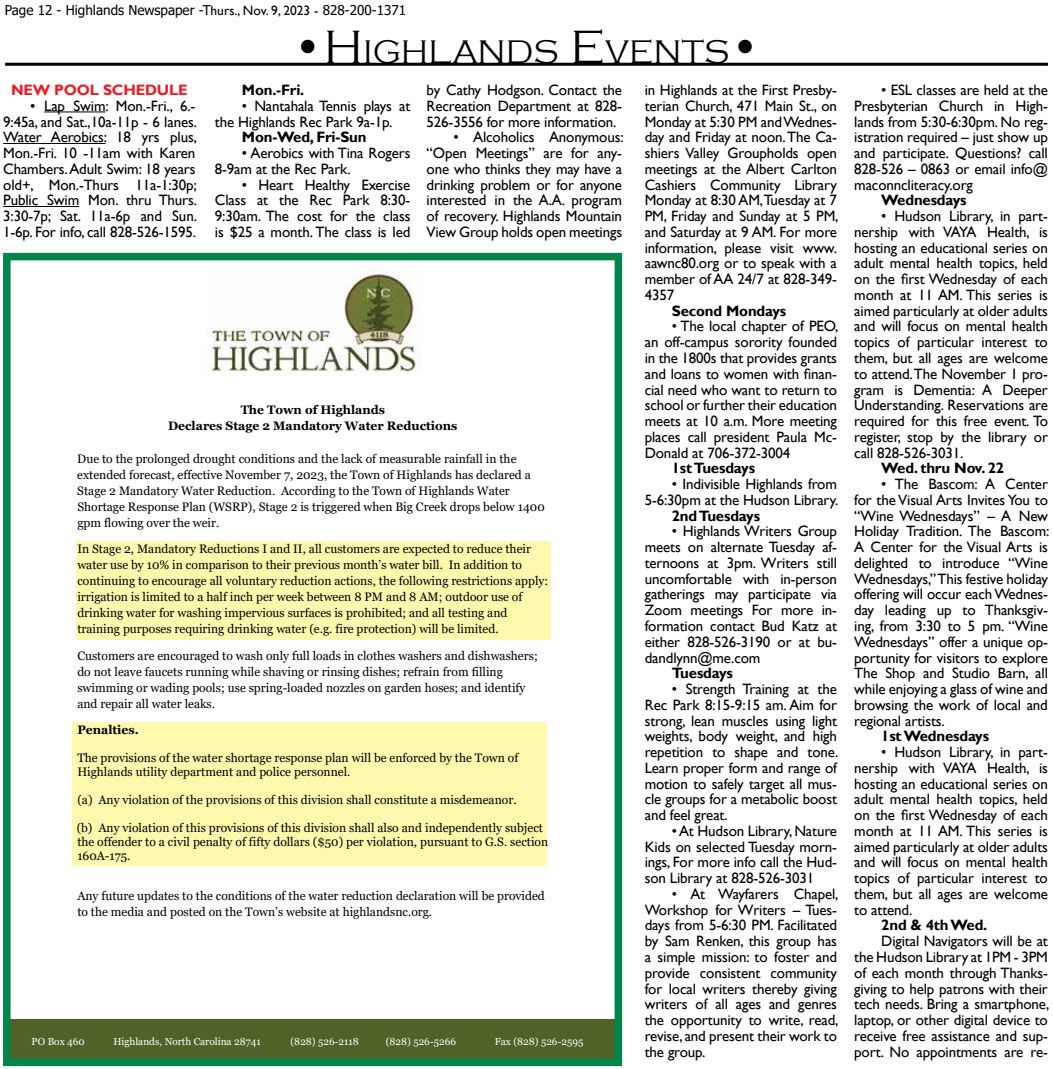
<style>
.page{position:relative;width:1053px;height:1069px;background:#fff}
.page>*{position:absolute;margin:0;border:0;box-sizing:border-box;transform-origin:0 0}
.t1{font:300 33.6px "Copperplate Gothic";color:#000}
.t2{font:15px/15.8px "Gill Sans";letter-spacing:-.01em;color:#000;text-align:justify}
.t3{font:700 15px "Gill Sans";letter-spacing:-.01em;color:#000}
.t4{font:700 15px "Gill Sans";letter-spacing:-.01em;color:#ed1c24}
.t5{font:13.5px "Tahoma";color:#000}
.t6{font:12.3px/16px "Georgia";color:#000}
.t7{font:700 12.3px/15.9px "Georgia";color:#000;text-align:center}
.t8{font:10.2px "Georgia";color:#fff}
.s1{font-family:"Gill Sans"}
.s2{font-size:48px}
</style>
<div class="page">
<div style="left:72px;top:722px;width:475px;height:143px;background:#fff9ae"></div>
<div style="left:76px;top:541px;width:474px;height:98px;background:#fff9ae"></div>
<div style="left:7px;top:1018px;width:611px;height:40px;background:#4f6228"></div>
<img style="left:210px;top:268px;width:211px;height:104px">
<div style="left:3px;top:253px;width:619px;height:812px;border:8px solid #00854a"></div>
<hr style="left:5px;top:63px;width:1043px;height:3px;background:#000">
<hr style="left:44px;top:111px;width:62px;height:1px;background:#000">
<hr style="left:3px;top:143px;width:103px;height:1px;background:#000">
<hr style="left:3px;top:206px;width:76px;height:1px;background:#000">
<p class="t5" style="left:5px;top:1px;width:403px">Page 12 - Highlands Newspaper -T<span class="s1">hurs., Nov. 9, 2023 -</span> 828-200-1371</p>
<h1 class="t1" style="left:292px;top:33px;width:471px"><span class="s2">•H</span>IGHLANDS <span class="s2">E</span>VENTS<span class="s2">•</span></h1>
<p class="t4" style="left:11px;top:81px;width:178px">NEW POOL SCHEDULE</p>
<p class="t2" style="left:3px;top:98px;width:195px;text-indent:27px">• Lap Swim: Mon.-Fri., 6.- 9:45a, and Sat.,10a-11p - 6 lanes.<br>Water Aerobics: 18 yrs plus, Mon.-Fri. 10 -11am with Karen Chambers. Adult Swim: 18 years old+, Mon.-Thurs 11a-1:30p; Public Swim Mon. thru Thurs.<br>3:30-7p; Sat. 11a-6p and Sun.<br>1-6p. For info, call 828-526-1595.</p>
<p class="t3" style="left:242px;top:81px;width:64px">Mon.-Fri.</p>
<p class="t2" style="left:215px;top:98px;width:197px;text-indent:27px">• Nantahala Tennis plays at the Highlands Rec Park 9a-1p.</p>
<p class="t3" style="left:242px;top:128px;width:126px">Mon-Wed, Fri-Sun</p>
<p class="t2" style="left:215px;top:145px;width:197px;text-indent:27px">• Aerobics with Tina Rogers<br>8-9am at the Rec Park.</p>
<p class="t2" style="left:215px;top:177px;width:197px;text-indent:27px">• Heart Healthy Exercise Class at the Rec Park 8:30- 9:30am. The cost for the class is $25 a month. The class is led</p>
<p class="t2" style="left:427px;top:82px;width:197px">by Cathy Hodgson. Contact the Recreation Department at 828- 526-3556 for more information.</p>
<p class="t2" style="left:427px;top:130px;width:199px;text-indent:27px">• Alcoholics Anonymous: “Open Meetings” are for any&shy;one who thinks they may have a drinking problem or for anyone interested in the A.A. program of recovery. Highlands Mountain View Group holds open meetings</p>
<p class="t7" style="left:168px;top:402px;width:291px">The Town of Highlands<br>Declares Stage 2 Mandatory Water Reductions</p>
<p class="t6" style="left:77px;top:450px;width:469px">Due to the prolonged drought conditions and the lack of measurable rainfall in the extended forecast, effective November 7, 2023, the Town of Highlands has declared a Stage 2 Mandatory Water Reduction. According to the Town of Highlands Water Shortage Response Plan (WSRP), Stage 2 is triggered when Big Creek drops below 1400 gpm flowing over the weir.</p>
<p class="t6" style="left:77px;top:541px;width:472px">In Stage 2, Mandatory Reductions I and II, all customers are expected to reduce their water use by 10% in comparison to their previous month’s water bill. In addition to continuing to encourage all voluntary reduction actions, the following restrictions apply: irrigation is limited to a half inch per week between 8 PM and 8 AM; outdoor use of drinking water for washing impervious surfaces is prohibited; and all testing and training purposes requiring drinking water (e.g. fire protection) will be limited.</p>
<p class="t6" style="left:77px;top:647px;width:462px">Customers are encouraged to wash only full loads in clothes washers and dishwashers; do not leave faucets running while shaving or rinsing dishes; refrain from filling swimming or wading pools; use spring-loaded nozzles on garden hoses; and identify and repair all water leaks.</p>
<p class="t7" style="left:77px;top:721px;width:63px">Penalties.</p>
<p class="t6" style="left:77px;top:751px;width:442px;line-height:14px">The provisions of the water shortage response plan will be enforced by the Town of<br>Highlands utility department and police personnel.</p>
<p class="t6" style="left:77px;top:791px;width:441px">(a) Any violation of the provisions of this division shall constitute a misdemeanor.</p>
<p class="t6" style="left:77px;top:820px;width:473px;line-height:14px">(b) Any violation of this provisions of this division shall also and independently subject the offender to a civil penalty of fifty dollars ($50) per violation, pursuant to G.S. section<br>160A-175.</p>
<p class="t6" style="left:77px;top:887px;width:469px">Any future updates to the conditions of the water reduction declaration will be provided to the media and posted on the Town’s website at highlandsnc.org.</p>
<p class="t8" style="left:32px;top:1035px;width:55px">PO Box 460</p>
<p class="t8" style="left:113px;top:1035px;width:149px">Highlands, North Carolina 28741</p>
<p class="t8" style="left:291px;top:1035px;width:70px">(828) 526-2118</p>
<p class="t8" style="left:386px;top:1035px;width:72px">(828) 526-5266</p>
<p class="t8" style="left:495px;top:1035px;width:90px">Fax (828) 526-2595</p>
<p class="t2" style="left:645px;top:82px;width:195px">in Highlands at the First Presby&shy;terian Church, 471 Main St., on Monday at 5:30 PM and Wednes&shy;day and Friday at noon. The Ca&shy;shiers Valley Groupholds open meetings at the Albert Carlton Cashiers Community Library Monday at 8:30 AM,Tuesday at 7<br>PM, Friday and Sunday at 5 PM, and Saturday at 9 AM. For more information, please visit www. aawnc80.org or to speak with a member of AA 24/7 at 828-349- 4357</p>
<p class="t3" style="left:672px;top:301px;width:116px">Second Mondays</p>
<p class="t2" style="left:645px;top:319px;width:195px;text-indent:27px">• The local chapter of PEO, an off-campus sorority founded in the 1800s that provides grants and loans to women with finan&shy;cial need who want to return to school or further their education meets at 10 a.m. More meeting places call president Paula Mc-Donald at 706-372-3004</p>
<p class="t3" style="left:672px;top:459px;width:85px">1st Tuesdays</p>
<p class="t2" style="left:645px;top:476px;width:195px;text-align:right">• Indivisible Highlands from<br>5-6:30pm at the Hudson Library.</p>
<p class="t3" style="left:672px;top:506px;width:90px">2nd Tuesdays</p>
<p class="t2" style="left:645px;top:523px;width:194px;text-indent:27px">• Highlands Writers Group meets on alternate Tuesday af&shy;ternoons at 3pm. Writers still uncomfortable with in-person gatherings may participate via Zoom meetings For more in&shy;formation contact Bud Katz at either 828-526-3190 or at bu&shy;dandlynn@me.com</p>
<p class="t3" style="left:672px;top:664px;width:63px">Tuesdays</p>
<p class="t2" style="left:645px;top:681px;width:195px;text-indent:27px">• Strength Training at the Rec Park 8:15-9:15 am. Aim for strong, lean muscles using light weights, body weight, and high repetition to shape and tone.<br>Learn proper form and range of motion to safely target all mus&shy;cle groups for a metabolic boost and feel great.</p>
<p class="t2" style="left:645px;top:823px;width:194px;text-indent:27px">• At Hudson Library, Nature Kids on selected Tuesday morn&shy;ings, For more info call the Hud&shy;son Library at 828-526-3031</p>
<p class="t2" style="left:645px;top:886px;width:195px;text-indent:27px">• At Wayfarers Chapel, Workshop for Writers – Tues&shy;days from 5-6:30 PM. Facilitated by Sam Renken, this group has a simple mission: to foster and provide consistent community for local writers thereby giving writers of all ages and genres the opportunity to write, read, revise, and present their work to the group.</p>
<p class="t2" style="left:854px;top:82px;width:195px;text-indent:27px">• ESL classes are held at the Presbyterian Church in High&shy;lands from 5:30-6:30pm. No reg&shy;istration required – just show up and participate. Questions? call 828-526 – 0863 or email info@ maconncliteracy.org</p>
<p class="t3" style="left:881px;top:191px;width:87px">Wednesdays</p>
<p class="t2" style="left:854px;top:208px;width:195px;text-indent:27px">• Hudson Library, in part&shy;nership with VAYA Health, is hosting an educational series on adult mental health topics, held on the first Wednesday of each month at 11 AM. This series is aimed particularly at older adults and will focus on mental health topics of particular interest to them, but all ages are welcome to attend. The November 1 pro&shy;gram is Dementia: A Deeper Understanding. Reservations are required for this free event. To register, stop by the library or call 828-526-3031.</p>
<p class="t3" style="left:881px;top:459px;width:124px">Wed. thru Nov. 22</p>
<p class="t2" style="left:854px;top:476px;width:197px;text-indent:27px">• The Bascom: A Center for the Visual Arts Invites You to “Wine Wednesdays” – A New Holiday Tradition. The Bascom:<br>A Center for the Visual Arts is delighted to introduce “Wine Wednesdays,” This festive holiday offering will occur each Wednes&shy;day leading up to Thanksgiv&shy;ing, from 3:30 to 5 pm. “Wine Wednesdays” offer a unique op&shy;portunity for visitors to explore The Shop and Studio Barn, all while enjoying a glass of wine and browsing the work of local and regional artists.</p>
<p class="t3" style="left:881px;top:727px;width:109px">1st Wednesdays</p>
<p class="t2" style="left:854px;top:744px;width:195px;text-indent:27px">• Hudson Library, in part&shy;nership with VAYA Health, is hosting an educational series on adult mental health topics, held on the first Wednesday of each month at 11 AM. This series is aimed particularly at older adults and will focus on mental health topics of particular interest to them, but all ages are welcome to attend.</p>
<p class="t3" style="left:881px;top:916px;width:108px">2nd &amp; 4th Wed.</p>
<p class="t2" style="left:854px;top:933px;width:197px;text-indent:27px">Digital Navigators will be at the Hudson Library at 1PM - 3PM of each month through Thanks&shy;giving to help patrons with their tech needs. Bring a smartphone, laptop, or other digital device to receive free assistance and sup&shy;port. No appointments are re-</p>
</div>
